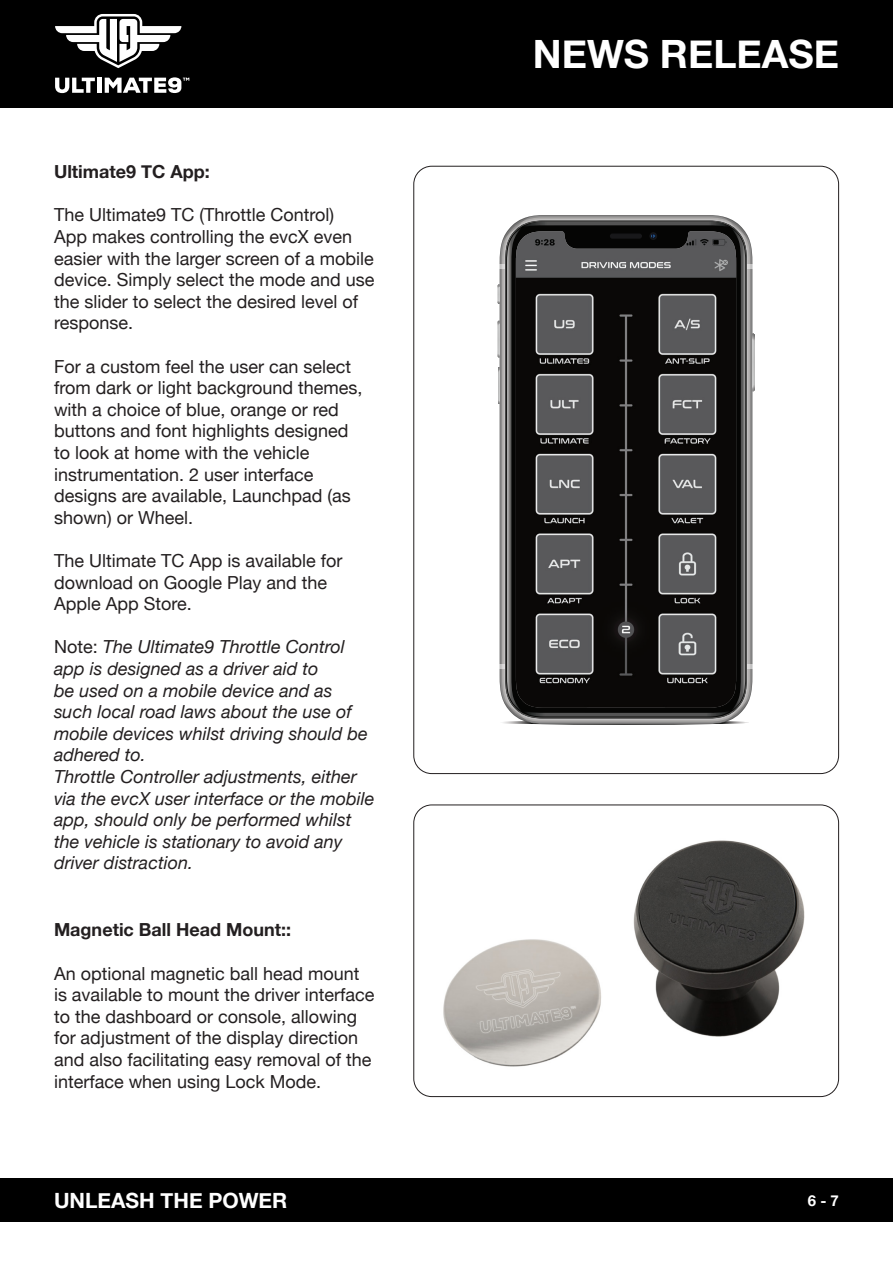
<style>
.page{position:relative;width:893px;height:1263px;background:#fff}
.page>*{position:absolute;margin:0;border:0;box-sizing:border-box;transform-origin:0 0}
.t1{font:700 39px "Helvetica Neue";color:#fff}
.t2{font:700 21px "Helvetica Neue";color:#fff}
.t3{font:18px/21.6px "Helvetica Neue";color:#231f20}
.t4{font:italic 18px/21.6px "Helvetica Neue";color:#231f20}
.t5{font:700 18px "Helvetica Neue";color:#231f20}
.t6{font:700 15px "Helvetica Neue";color:#fff}
.s1{font-style:normal}
</style>
<div class="page">
<div style="left:0;top:1179px;width:893px;height:43px;background:#000"></div>
<div style="left:0;top:1px;width:893px;height:106px;background:#000"></div>
<svg style="left:55px;top:14px;width:126px;height:54px"></svg>
<svg style="left:55px;top:78px;width:40px;height:15px"></svg>
<div style="left:97px;top:78px;width:5px;height:15px;background:#fff"></div>
<svg style="left:105px;top:77px;width:84px;height:16px"></svg>
<svg style="left:498px;top:216px;width:257px;height:509px;background:#403f3f"></svg>
<img style="left:415px;top:806px;width:424px;height:290px">
<div style="left:413px;top:804px;width:426px;height:293px;border:1px solid #231f20;border-radius:18px"></div>
<p class="t5" style="left:54px;top:158px;width:157px">Ultimate9 TC App:</p>
<p class="t3" style="left:54px;top:205px;width:322px">The Ultimate9 TC (Throttle Control)<br>App makes controlling the evcX even easier with the larger screen of a mobile device. Simply select the mode and use the slider to select the desired level of response.</p>
<p class="t3" style="left:54px;top:356px;width:310px">For a custom feel the user can select from dark or light background themes, with a choice of blue, orange or red buttons and font highlights designed to look at home with the vehicle instrumentation. 2 user interface designs are available, Launchpad (as shown) or Wheel.</p>
<p class="t3" style="left:54px;top:551px;width:290px">The Ultimate TC App is available for download on Google Play and the<br>Apple App Store.</p>
<p class="t4" style="left:54px;top:637px;width:315px"><span class="s1">Note:</span> The Ultimate9 Throttle Control app is designed as a driver aid to<br>be used on a mobile device and as such local road laws about the use of mobile devices whilst driving should be adhered to.</p>
<p class="t4" style="left:54px;top:767px;width:322px">Throttle Controller adjustments, either via the evcX user interface or the mobile app, should only be performed whilst the vehicle is stationary to avoid any driver distraction.</p>
<p class="t5" style="left:54px;top:916px;width:239px">Magnetic Ball Head Mount::</p>
<p class="t3" style="left:54px;top:963px;width:322px">An optional magnetic ball head mount is available to mount the driver interface to the dashboard or console, allowing for adjustment of the display direction and also facilitating easy removal of the interface when using Lock Mode.</p>
<p class="t2" style="left:54px;top:1184px;width:235px">UNLEASH THE POWER</p>
<h1 class="t1" style="left:533px;top:24px;width:308px">NEWS RELEASE</h1>
<p class="t6" style="left:808px;top:1189px;width:33px">6 - 7</p>
</div>
